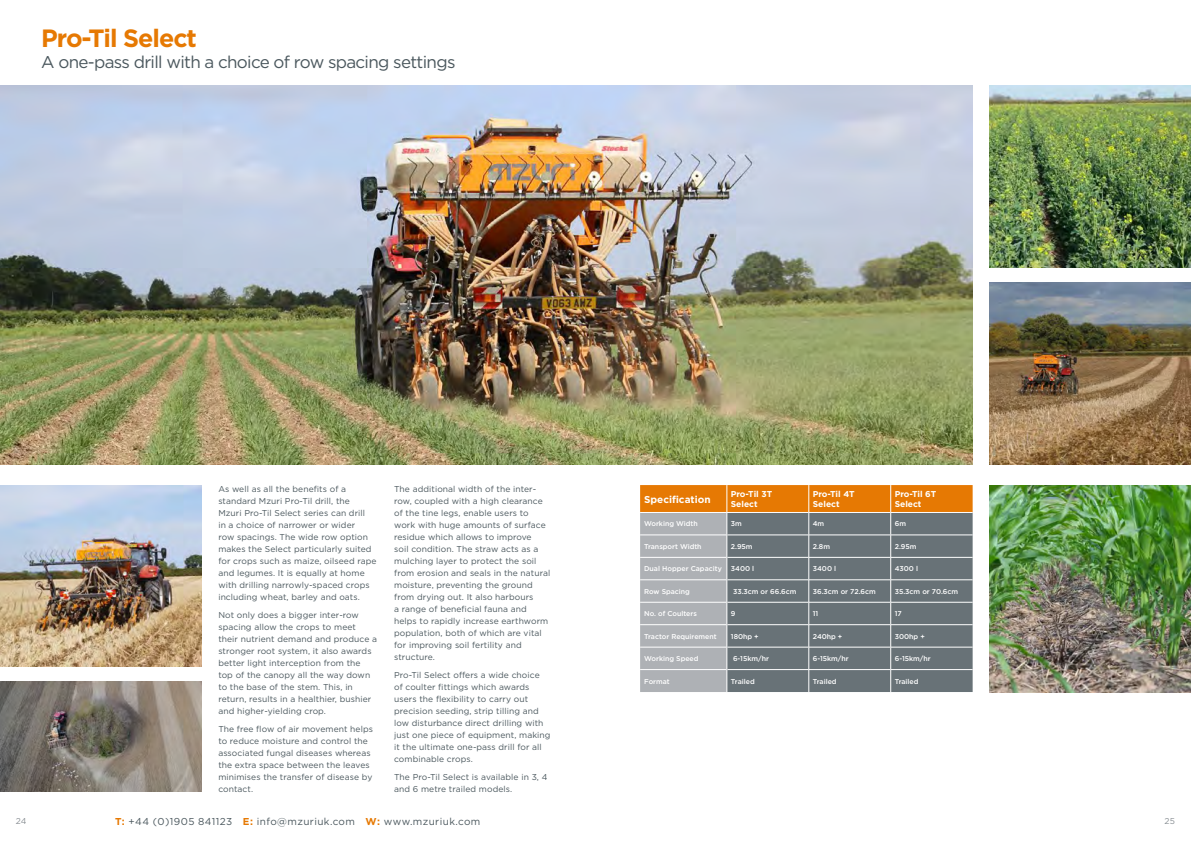
<style>
.page{position:relative;width:1191px;height:842px;background:#fff}
.page>*{position:absolute;margin:0;border:0;box-sizing:border-box;transform-origin:0 0}
.t1{font:700 25px "Gotham";letter-spacing:-.04em;color:#e67903}
.t2{font:17px "Gotham";letter-spacing:-.04em;color:#4a575d}
.t3{font:10px "Gotham";letter-spacing:.04em;color:#4a575d}
.t4{font:700 10px "Gotham";color:#fff}
.t5{font:8.5px/12px "Gotham";letter-spacing:.01em;color:#4a575d}
.t6{font:700 8.5px/10.2px "Gotham";color:#fff}
.t7{font:8.5px "Gotham";color:#898f94}
.t8{font:500 7px "Gotham";color:#fff}
.s1{font-weight:700;color:#e67903}
</style>
<div class="page">
<img style="left:0;top:85px;width:972px;height:380px">
<img style="left:989px;top:85px;width:202px;height:182px">
<img style="left:989px;top:283px;width:202px;height:182px">
<img style="left:989px;top:485px;width:202px;height:207px">
<img style="left:0;top:485px;width:201px;height:181px">
<img style="left:0;top:682px;width:201px;height:109px">
<svg style="left:640px;top:485px;width:332px;height:207px;background:#8e877b"></svg>
<h1 class="t1" style="left:41px;top:22px;width:157px">Pro-Til Select</h1>
<h2 class="t2" style="left:41px;top:51px;width:416px">A one-pass drill with a choice of row spacing settings</h2>
<p class="t5" style="left:218px;top:483px;width:160px">As well as all the benefits of a standard Mzuri Pro-Til drill, the<br>Mzuri Pro-Til Select series can drill<br>in a choice of narrower or wider<br>row spacings. The wide row option makes the Select particularly suited for crops such as maize, oilseed rape and legumes. It is equally at home with drilling narrowly-spaced crops including wheat, barley and oats.</p>
<p class="t5" style="left:218px;top:609px;width:160px">Not only does a bigger inter-row spacing allow the crops to meet their nutrient demand and produce a stronger root system, it also awards better light interception from the top of the canopy all the way down to the base of the stem. This, in return, results in a healthier, bushier and higher-yielding crop.</p>
<p class="t5" style="left:218px;top:722px;width:156px">The free flow of air movement helps to reduce moisture and control the associated fungal diseases whereas the extra space between the leaves minimises the transfer of disease by contact.</p>
<p class="t5" style="left:394px;top:483px;width:158px">The additional width of the inter&shy;row, coupled with a high clearance of the tine legs, enable users to work with huge amounts of surface residue which allows to improve<br>soil condition. The straw acts as a mulching layer to protect the soil from erosion and seals in the natural moisture, preventing the ground from drying out. It also harbours<br>a range of beneficial fauna and helps to rapidly increase earthworm population, both of which are vital for improving soil fertility and structure.</p>
<p class="t5" style="left:394px;top:669px;width:158px">Pro-Til Select offers a wide choice<br>of coulter fittings which awards users the flexibility to carry out precision seeding, strip tilling and low disturbance direct drilling with just one piece of equipment, making it the ultimate one-pass drill for all combinable crops.</p>
<p class="t5" style="left:394px;top:770px;width:155px">The Pro-Til Select is available in 3, 4 and 6 metre trailed models.</p>
<p class="t4" style="left:644px;top:492px;width:68px">Specification</p>
<p class="t6" style="left:731px;top:489px;width:43px">Pro-Til 3T<br>Select</p>
<p class="t6" style="left:812px;top:489px;width:43px">Pro-Til 4T<br>Select</p>
<p class="t6" style="left:894px;top:489px;width:43px">Pro-Til 6T<br>Select</p>
<p class="t8" style="left:644px;top:519px;width:55px">Working Width</p>
<p class="t8" style="left:731px;top:519px;width:12px">3m</p>
<p class="t8" style="left:813px;top:519px;width:13px">4m</p>
<p class="t8" style="left:894px;top:519px;width:13px">6m</p>
<p class="t8" style="left:644px;top:542px;width:59px">Transport Width</p>
<p class="t8" style="left:731px;top:542px;width:23px">2.95m</p>
<p class="t8" style="left:813px;top:542px;width:19px">2.8m</p>
<p class="t8" style="left:894px;top:542px;width:23px">2.95m</p>
<p class="t8" style="left:644px;top:564px;width:79px">Dual Hopper Capacity</p>
<p class="t8" style="left:731px;top:564px;width:25px">3400 l</p>
<p class="t8" style="left:813px;top:564px;width:25px">3400 l</p>
<p class="t8" style="left:894px;top:564px;width:25px">4300 l</p>
<p class="t8" style="left:644px;top:587px;width:47px">Row Spacing</p>
<p class="t8" style="left:733px;top:587px;width:65px">33.3cm or 66.6cm</p>
<p class="t8" style="left:813px;top:587px;width:65px">36.3cm or 72.6cm</p>
<p class="t8" style="left:894px;top:587px;width:65px">35.3cm or 70.6cm</p>
<p class="t8" style="left:644px;top:609px;width:54px">No. of Coulters</p>
<p class="t8" style="left:731px;top:609px;width:6px">9</p>
<p class="t8" style="left:813px;top:609px;width:7px">11</p>
<p class="t8" style="left:894px;top:609px;width:9px">17</p>
<p class="t8" style="left:644px;top:632px;width:74px">Tractor Requirement</p>
<p class="t8" style="left:731px;top:632px;width:29px">180hp +</p>
<p class="t8" style="left:813px;top:632px;width:31px">240hp +</p>
<p class="t8" style="left:894px;top:632px;width:32px">300hp +</p>
<p class="t8" style="left:644px;top:654px;width:56px">Working Speed</p>
<p class="t8" style="left:733px;top:654px;width:37px">6-15km/hr</p>
<p class="t8" style="left:813px;top:654px;width:37px">6-15km/hr</p>
<p class="t8" style="left:894px;top:654px;width:37px">6-15km/hr</p>
<p class="t8" style="left:644px;top:676px;width:27px">Format</p>
<p class="t8" style="left:731px;top:676px;width:25px">Trailed</p>
<p class="t8" style="left:813px;top:676px;width:25px">Trailed</p>
<p class="t8" style="left:894px;top:676px;width:25px">Trailed</p>
<p class="t7" style="left:16px;top:816px;width:12px">24</p>
<p class="t3" style="left:115px;top:815px;width:367px"><span class="s1">T:</span> +44 (0)1905 841123 <span class="s1">E:</span> info@mzuriuk.com <span class="s1">W:</span> www.mzuriuk.com</p>
<p class="t7" style="left:1164px;top:816px;width:12px">25</p>
</div>
